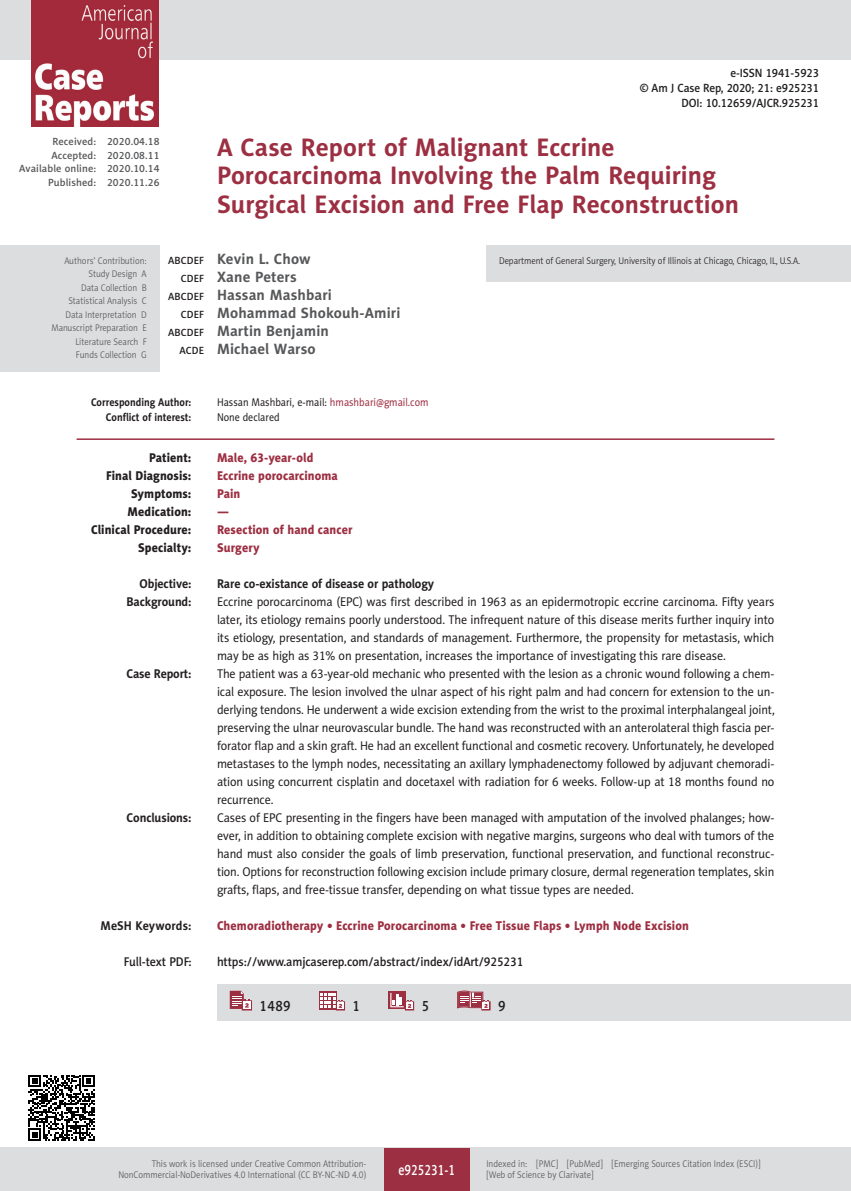
<style>
.page{position:relative;width:851px;height:1191px;background:#fff}
.page>*{position:absolute;margin:0;border:0;box-sizing:border-box;transform-origin:0 0}
.AJCR_Tytul{font:700 25.5px/28.5px "Naomi Sans EFN";color:#9d2f42}
.AJCR_Autorzy{font:700 15px "Naomi Sans EFN";letter-spacing:.01em;color:#57585a}
.AJCR_e-PAGINA{font:15px "Naomi Sans EFN Medium";color:#fff;scale:.8 1}
.AJCR_dane{font:15px "Naomi Sans EFN Medium";color:#231f20;scale:.9 1}
.AJCR_Summary_body{font:12.75px/18px "Naomi Sans EFN";letter-spacing:-.01em;color:#231f20;text-align:justify;scale:.95 1}
.AJCR_keywords{font:12.75px "Naomi Sans EFN Heavy";letter-spacing:.005em;color:#9d2f42;scale:.95 1}
.AJCR_Summary_body-2{font:700 12.75px "Naomi Sans EFN";letter-spacing:-.01em;color:#231f20;scale:.95 1}
.AJCR_keywords-2{font:12.75px "Naomi Sans EFN Heavy";letter-spacing:.005em;color:#231f20;scale:.95 1}
.AJCR_full_text_pdf{font:12.75px "Naomi Sans EFN Medium";letter-spacing:-.01em;color:#231f20;scale:.95 1}
.AJCR_keywords-3{font:700 12.75px "Naomi Sans EFN";letter-spacing:.005em;color:#231f20;scale:.95 1}
.AJCR_full_text_pdf-2{font:12px "Naomi Sans EFN Medium";letter-spacing:-.01em;color:#231f20;scale:.95 1}
.AJCR_Adres{font:11.25px "Naomi Sans EFN";color:#231f20;scale:.9 1}
.AJCR_Adres-2{font:700 11.25px "Naomi Sans EFN";color:#231f20;scale:.9 1}
.t1{font:10.5px "Naomi Sans EFN Medium";letter-spacing:.01em;color:#57585a}
.t2{font:9.75px/11.2px "Naomi Sans EFN Light";color:#57585a;scale:.9 1}
.AJCR_Afiliacja{font:9.75px "Naomi Sans EFN Light";color:#231f20;scale:.9 1}
.s1{font-family:"Naomi Sans EFN Medium";font-weight:400;font-size:10.5px;color:#231f20}
.s2{color:#9d2f42}
</style>
<div class="page">
<div style="left:217px;top:984px;width:633px;height:36px;background:#dcdddf"></div>
<svg style="left:230px;top:990px;width:22px;height:20px"></svg>
<div style="left:319px;top:991px;width:17px;height:18px;background:#9d2f42"></div>
<svg style="left:320px;top:992px;width:25px;height:18px"></svg>
<div style="left:388px;top:991px;width:18px;height:18px;background:#9d2f42"></div>
<svg style="left:390px;top:993px;width:24px;height:17px"></svg>
<svg style="left:457px;top:990px;width:33px;height:20px"></svg>
<hr style="left:77px;top:438px;width:697px;height:2px;background:#9d2f42">
<div style="left:0;top:246px;width:159px;height:126px;background:#dcdddf"></div>
<div style="left:486px;top:246px;width:364px;height:36px;background:#dcdddf"></div>
<svg style="left:28px;top:1075px;width:67px;height:66px"></svg>
<div style="left:0;top:0;width:850px;height:60px;background:#dcdddf"></div>
<img style="left:32px;top:0;width:127px;height:127px">
<div style="left:0;top:1148px;width:850px;height:43px;background:#dcdddf"></div>
<div style="left:384px;top:1147px;width:85px;height:43px;background:#9d2f42"></div>
<p class="AJCR_full_text_pdf-2" style="left:730px;top:66px;width:95px">e-ISSN 1941-5923</p>
<p class="AJCR_full_text_pdf-2" style="left:639px;top:81px;width:190px">© Am J Case Rep, 2020; 21: e925231</p>
<p class="AJCR_full_text_pdf-2" style="left:681px;top:96px;width:146px">DOI: 10.12659/AJCR.925231</p>
<p class="t1" style="left:52px;top:136px;width:109px">Received: 2020.04.18</p>
<p class="t1" style="left:51px;top:149px;width:110px">Accepted: 2020.08.11</p>
<p class="t1" style="left:19px;top:163px;width:142px">Available online: 2020.10.14</p>
<p class="t1" style="left:48px;top:176px;width:113px">Published: 2020.11.26</p>
<p class="t2" style="left:64px;top:255px;width:93px">Authors’ Contribution:</p>
<p class="t2" style="left:88px;top:268px;width:66px">Study Design A</p>
<p class="t2" style="left:81px;top:282px;width:74px">Data Collection B</p>
<p class="t2" style="left:68px;top:295px;width:89px">Statistical Analysis C</p>
<p class="t2" style="left:65px;top:309px;width:92px">Data Interpretation D</p>
<p class="t2" style="left:51px;top:322px;width:107px">Manuscript Preparation E</p>
<p class="t2" style="left:75px;top:336px;width:81px">Literature Search F</p>
<p class="t2" style="left:76px;top:349px;width:80px">Funds Collection G</p>
<p class="AJCR_Tytul" style="left:217px;top:133px;width:523px">A Case Report of Malignant Eccrine<br>Porocarcinoma Involving the Palm Requiring<br>Surgical Excision and Free Flap Reconstruction</p>
<p class="AJCR_Autorzy" style="left:168px;top:250px;width:144px"><span class="s1">ABCDEF</span> Kevin L. Chow</p>
<p class="AJCR_Autorzy" style="left:181px;top:268px;width:117px"><span class="s1">CDEF</span> Xane Peters</p>
<p class="AJCR_Autorzy" style="left:168px;top:286px;width:165px"><span class="s1">ABCDEF</span> Hassan Mashbari</p>
<p class="AJCR_Autorzy" style="left:181px;top:304px;width:221px"><span class="s1">CDEF</span> Mohammad Shokouh-Amiri</p>
<p class="AJCR_Autorzy" style="left:168px;top:322px;width:162px"><span class="s1">ABCDEF</span> Martin Benjamin</p>
<p class="AJCR_Autorzy" style="left:179px;top:340px;width:138px"><span class="s1">ACDE</span> Michael Warso</p>
<p class="AJCR_Afiliacja" style="left:499px;top:255px;width:336px">Department of General Surgery, University of Illinois at Chicago, Chicago, IL, U.S.A.</p>
<p class="AJCR_Adres-2" style="left:91px;top:395px;width:113px">Corresponding Author:</p>
<p class="AJCR_Adres" style="left:217px;top:395px;width:236px">Hassan Mashbari, e-mail: <span class="s2">hmashbari@gmail.com</span></p>
<p class="AJCR_Adres-2" style="left:106px;top:411px;width:97px">Conflict of interest:</p>
<p class="AJCR_Adres" style="left:217px;top:411px;width:71px">None declared</p>
<p class="AJCR_keywords-2" style="left:149px;top:450px;width:46px">Patient:</p>
<p class="AJCR_keywords" style="left:217px;top:450px;width:103px">Male, 63-year-old</p>
<p class="AJCR_keywords-2" style="left:106px;top:468px;width:91px">Final Diagnosis:</p>
<p class="AJCR_keywords" style="left:217px;top:468px;width:129px">Eccrine porocarcinoma</p>
<p class="AJCR_keywords-2" style="left:131px;top:486px;width:65px">Symptoms:</p>
<p class="AJCR_keywords" style="left:217px;top:486px;width:26px">Pain</p>
<p class="AJCR_keywords-2" style="left:128px;top:504px;width:69px">Medication:</p>
<p class="AJCR_keywords" style="left:217px;top:504px;width:14px">—</p>
<p class="AJCR_keywords-2" style="left:91px;top:522px;width:107px">Clinical Procedure:</p>
<p class="AJCR_keywords" style="left:217px;top:522px;width:144px">Resection of hand cancer</p>
<p class="AJCR_keywords-2" style="left:138px;top:540px;width:58px">Specialty:</p>
<p class="AJCR_keywords" style="left:217px;top:540px;width:47px">Surgery</p>
<p class="AJCR_Summary_body-2" style="left:139px;top:576px;width:56px">Objective:</p>
<p class="AJCR_Summary_body-2" style="left:217px;top:576px;width:230px">Rare co-existance of disease or pathology</p>
<p class="AJCR_Summary_body-2" style="left:126px;top:594px;width:70px">Background:</p>
<p class="AJCR_Summary_body" style="left:217px;top:593px;width:588px">Eccrine porocarcinoma (EPC) was first described in 1963 as an epidermotropic eccrine carcinoma. Fifty years later, its etiology remains poorly understood. The infrequent nature of this disease merits further inquiry into its etiology, presentation, and standards of management. Furthermore, the propensity for metastasis, which may be as high as 31% on presentation, increases the importance of investigating this rare disease.</p>
<p class="AJCR_Summary_body-2" style="left:126px;top:666px;width:70px">Case Report:</p>
<p class="AJCR_Summary_body" style="left:217px;top:665px;width:588px">The patient was a 63-year-old mechanic who presented with the lesion as a chronic wound following a chem&shy;ical exposure. The lesion involved the ulnar aspect of his right palm and had concern for extension to the un&shy;derlying tendons. He underwent a wide excision extending from the wrist to the proximal interphalangeal joint, preserving the ulnar neurovascular bundle. The hand was reconstructed with an anterolateral thigh fascia per&shy;forator flap and a skin graft. He had an excellent functional and cosmetic recovery. Unfortunately, he developed metastases to the lymph nodes, necessitating an axillary lymphadenectomy followed by adjuvant chemoradi&shy;ation using concurrent cisplatin and docetaxel with radiation for 6 weeks. Follow-up at 18 months found no recurrence.</p>
<p class="AJCR_Summary_body-2" style="left:127px;top:810px;width:70px">Conclusions:</p>
<p class="AJCR_Summary_body" style="left:217px;top:809px;width:588px">Cases of EPC presenting in the fingers have been managed with amputation of the involved phalanges; how&shy;ever, in addition to obtaining complete excision with negative margins, surgeons who deal with tumors of the hand must also consider the goals of limb preservation, functional preservation, and functional reconstruc&shy;tion. Options for reconstruction following excision include primary closure, dermal regeneration templates, skin grafts, flaps, and free-tissue transfer, depending on what tissue types are needed.</p>
<p class="AJCR_keywords-3" style="left:100px;top:918px;width:97px">MeSH Keywords:</p>
<p class="AJCR_keywords" style="left:217px;top:918px;width:498px">Chemoradiotherapy • Eccrine Porocarcinoma • Free Tissue Flaps • Lymph Node Excision</p>
<p class="AJCR_full_text_pdf" style="left:124px;top:954px;width:73px">Full-text PDF:</p>
<p class="AJCR_full_text_pdf" style="left:217px;top:954px;width:324px">https://www.amjcaserep.com/abstract/index/idArt/925231</p>
<p class="AJCR_dane" style="left:259px;top:996px;width:36px">1489</p>
<p class="AJCR_dane" style="left:352px;top:996px;width:10px">1</p>
<p class="AJCR_dane" style="left:421px;top:996px;width:10px">5</p>
<p class="AJCR_dane" style="left:498px;top:996px;width:10px">9</p>
<p class="t2" style="left:118px;top:1158px;width:277px;text-align:right">This work is licensed under Creative Common Attribution-<br>NonCommercial-NoDerivatives 4.0 International (CC BY-NC-ND 4.0)</p>
<p class="AJCR_e-PAGINA" style="left:398px;top:1160px;width:72px">e925231-1</p>
<p class="t2" style="left:486px;top:1158px;width:306px">Indexed in: [PMC] [PubMed] [Emerging Sources Citation Index (ESCI)] [Web of Science by Clarivate]</p>
</div>
